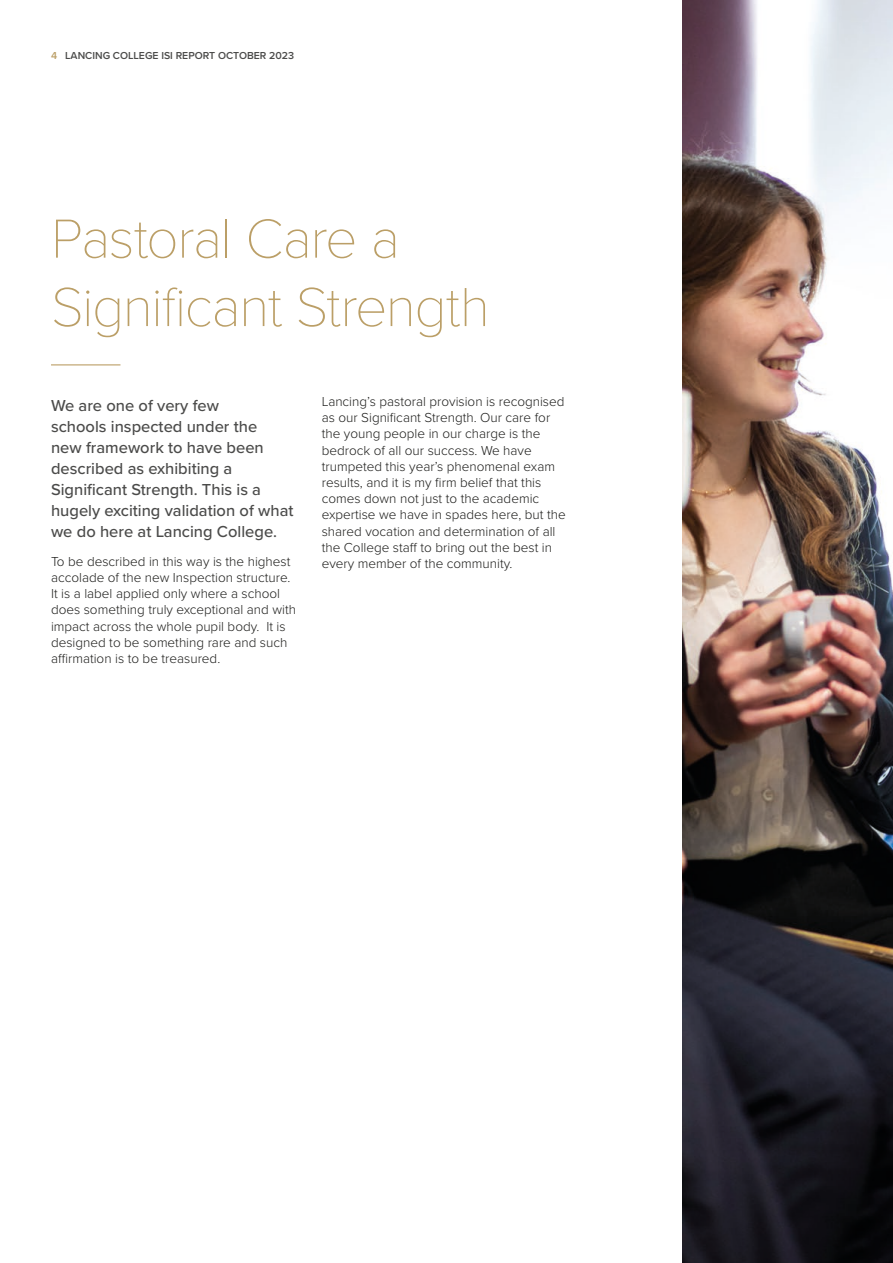
<style>
.page{position:relative;width:893px;height:1263px;background:#fff}
.page>*{position:absolute;margin:0;border:0;box-sizing:border-box;transform-origin:0 0}
.Block_Heading_Gold{font:100 57px/68.4px "Proxima Nova T";letter-spacing:-.025em;color:#bb9f67}
.First_Paragraph_Bold{font:500 16.5px/21px "Proxima Nova";color:#4b4b4a}
.t1{font:300 13.5px/16.2px "Proxima Nova";color:#1d1d1b}
.t2{font:600 10.5px "Proxima Nova";color:#4b4b4a}
.s1{color:#bb9f67}
</style>
<div class="page">
<img style="left:683px;top:0;width:210px;height:1263px">
<hr style="left:51px;top:364px;width:69px;height:1px;background:#bb9f67">
<p class="t2" style="left:51px;top:48px;width:245px"><span class="s1">4</span> LANCING COLLEGE ISI REPORT OCTOBER 2023</p>
<p class="Block_Heading_Gold" style="left:51px;top:201px;width:440px">Pastoral Care a<br>Significant Strength</p>
<p class="First_Paragraph_Bold" style="left:51px;top:394px;width:244px">We are one of very few<br>schools inspected under the<br>new framework to have been described as exhibiting a<br>Significant Strength. This is a hugely exciting validation of what we do here at Lancing College.</p>
<p class="t1" style="left:51px;top:552px;width:246px">To be described in this way is the highest accolade of the new Inspection structure.<br>It is a label applied only where a school does something truly exceptional and with impact across the whole pupil body. It is designed to be something rare and such affirmation is to be treasured.</p>
<p class="t1" style="left:322px;top:393px;width:245px">Lancing’s pastoral provision is recognised as our Significant Strength. Our care for the young people in our charge is the bedrock of all our success. We have trumpeted this year’s phenomenal exam results, and it is my firm belief that this comes down not just to the academic expertise we have in spades here, but the shared vocation and determination of all the College staff to bring out the best in every member of the community.</p>
</div>
